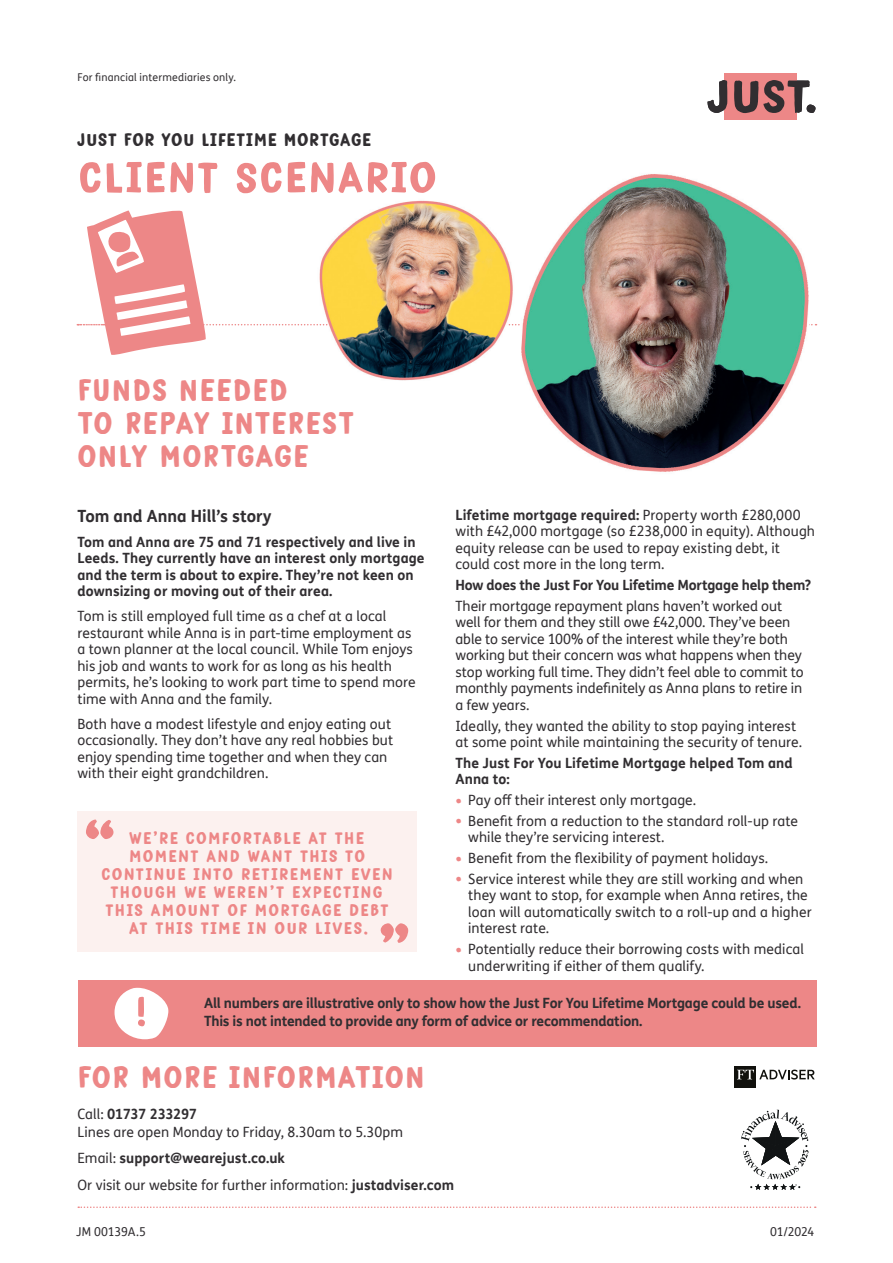
<style>
.page{position:relative;width:893px;height:1263px;background:#fff}
.page>*{position:absolute;margin:0;border:0;box-sizing:border-box;transform-origin:0 0}
.t1{font:51px "Just Script";letter-spacing:.04em;color:#ed8787}
.Section_Heading{font:36px/33px "Just Script";letter-spacing:.035em;color:#ed8787}
.t2{font:21px "Just Script";letter-spacing:.04em;color:#312e31}
.Subheading_2{font:19.5px/18px "Just Script";letter-spacing:.07em;color:#ed8787;text-align:center}
.Subheading_1{font:700 16.5px "Just Sans";color:#312e31}
.Body_Copy_Bullets{font:13.8px/16.5px "Just Sans";letter-spacing:.005em;color:#312e31}
.Subheading_2-2{font:700 13.8px/16.5px "Just Sans";letter-spacing:-.005em;color:#312e31}
.Subheading_2-3{font:13.8px/16.5px "Just Sans";letter-spacing:.005em;color:#312e31}
.Body_Copy{font:13.8px/18px "Just Sans";letter-spacing:.005em;color:#312e31}
.Legals_and_notes{font:13.8px "Just Sans";letter-spacing:.005em;color:#312e31}
.Body_Copy-2{font:700 13.8px "Just Sans";letter-spacing:.005em;color:#312e31}
.DMS_Number{font:12px "Just Sans";letter-spacing:-.01em;color:#312e31}
.Date{font:12px "Just Sans";letter-spacing:-.015em;color:#312e31}
.t3{font:10.5px "Just Sans";letter-spacing:.015em;color:#312e31}
.s1{font-weight:700}
.s2{font-family:"Just Script";font-size:19.5px;color:#ed8787}
.s3{font-weight:400}
</style>
<div class="page">
<svg style="left:78px;top:1206px;width:738px;height:2px"></svg>
<div style="left:78px;top:980px;width:738px;height:67px;background:#ed8787"></div>
<svg style="left:115px;top:988px;width:53px;height:51px"></svg>
<div style="left:725px;top:73px;width:72px;height:47px;background:#ed8787"></div>
<svg style="left:707px;top:80px;width:21px;height:33px"></svg>
<svg style="left:734px;top:80px;width:81px;height:33px"></svg>
<svg style="left:77px;top:210px;width:739px;height:145px"></svg>
<div style="left:77px;top:811px;width:340px;height:140px;background:#fcf1ef"></div>
<svg style="left:86px;top:819px;width:28px;height:20px"></svg>
<svg style="left:380px;top:923px;width:28px;height:20px"></svg>
<img style="left:317px;top:200px;width:198px;height:181px">
<img style="left:520px;top:174px;width:289px;height:298px">
<div style="left:735px;top:1067px;width:21px;height:21px;background:#11110d"></div>
<svg style="left:737px;top:1069px;width:78px;height:10px"></svg>
<svg style="left:741px;top:1110px;width:68px;height:80px"></svg>
<p class="t3" style="left:77px;top:70px;width:160px">For financial intermediaries only.</p>
<h3 class="t2" style="left:77px;top:131px;width:295px">JUST FOR YOU LIFETIME MORTGAGE</h3>
<h1 class="t1" style="left:79px;top:158px;width:360px">CLIENT SCENARIO</h1>
<p class="Section_Heading" style="left:77px;top:374px;width:278px">FUNDS NEEDED<br>TO REPAY INTEREST<br>ONLY MORTGAGE</p>
<p class="Subheading_1" style="left:77px;top:503px;width:196px">Tom and Anna Hill’s story</p>
<p class="Subheading_2-2" style="left:77px;top:533px;width:349px">Tom and Anna are 75 and 71 respectively and live in Leeds. They currently have an interest only mortgage and the term is about to expire. They’re not keen on downsizing or moving out of their area.</p>
<p class="Body_Copy_Bullets" style="left:77px;top:608px;width:340px">Tom is still employed full time as a chef at a local restaurant while Anna is in part-time employment as a town planner at the local council. While Tom enjoys his job and wants to work for as long as his health permits, he’s looking to work part time to spend more time with Anna and the family.</p>
<p class="Body_Copy_Bullets" style="left:77px;top:715px;width:317px">Both have a modest lifestyle and enjoy eating out occasionally. They don’t have any real hobbies but enjoy spending time together and when they can with their eight grandchildren.</p>
<p class="Subheading_2" style="left:101px;top:829px;width:293px">WE’RE COMFORTABLE AT THE<br>MOMENT AND WANT THIS TO<br>CONTINUE INTO RETIREMENT EVEN<br>THOUGH WE WEREN’T EXPECTING<br>THIS AMOUNT OF MORTGAGE DEBT<br>AT THIS TIME IN OUR LIVES.</p>
<p class="Subheading_2-3" style="left:455px;top:506px;width:361px"><span class="s1">Lifetime mortgage required:</span> Property worth £280,000 with £42,000 mortgage (so £238,000 in equity). Although equity release can be used to repay existing debt, it could cost more in the long term.</p>
<p class="Subheading_2-2" style="left:455px;top:576px;width:357px">How does the Just For You Lifetime Mortgage help them?</p>
<p class="Body_Copy_Bullets" style="left:455px;top:597px;width:350px">Their mortgage repayment plans haven’t worked out well for them and they still owe £42,000. They’ve been able to service 100% of the interest while they’re both working but their concern was what happens when they stop working full time. They didn’t feel able to commit to monthly payments indefinitely as Anna plans to retire in a few years.</p>
<p class="Body_Copy_Bullets" style="left:455px;top:717px;width:348px">Ideally, they wanted the ability to stop paying interest at some point while maintaining the security of tenure.</p>
<p class="Subheading_2-2" style="left:455px;top:754px;width:339px">The Just For You Lifetime Mortgage helped Tom and<br>Anna to:</p>
<p class="Body_Copy_Bullets" style="left:455px;top:792px;width:242px"><span class="s2">•</span> Pay off their interest only mortgage.</p>
<p class="Body_Copy_Bullets" style="left:468px;top:812px;width:331px;text-indent:-13px"><span class="s2">•</span> Benefit from a reduction to the standard roll-up rate while they’re servicing interest.</p>
<p class="Body_Copy_Bullets" style="left:455px;top:850px;width:314px"><span class="s2">•</span> Benefit from the flexibility of payment holidays.</p>
<p class="Body_Copy_Bullets" style="left:468px;top:870px;width:345px;text-indent:-13px"><span class="s2">•</span> Service interest while they are still working and when they want to stop, for example when Anna retires, the loan will automatically switch to a roll-up and a higher interest rate.</p>
<p class="Body_Copy_Bullets" style="left:468px;top:940px;width:337px;line-height:17.2px;text-indent:-13px"><span class="s2">•</span> Potentially reduce their borrowing costs with medical underwriting if either of them qualify.</p>
<p class="Subheading_2-2" style="left:204px;top:993px;width:598px;line-height:18px">All numbers are illustrative only to show how the Just For You Lifetime Mortgage could be used.<br>This is not intended to provide any form of advice or recommendation.</p>
<p class="Section_Heading" style="left:77px;top:1061px;width:349px">FOR MORE INFORMATION</p>
<p class="Body_Copy" style="left:77px;top:1104px;width:327px">Call: <span class="s1">01737 233297<br></span>Lines are open Monday to Friday, 8.30am to 5.30pm</p>
<p class="Body_Copy-2" style="left:77px;top:1147px;width:209px"><span class="s3">Email:</span> support@wearejust.co.uk</p>
<p class="Legals_and_notes" style="left:77px;top:1175px;width:378px">Or visit our website for further information: <span class="s1">justadviser.com</span></p>
<p class="DMS_Number" style="left:76px;top:1223px;width:71px">JM 00139A.5</p>
<p class="Date" style="left:770px;top:1223px;width:46px">01/2024</p>
</div>
